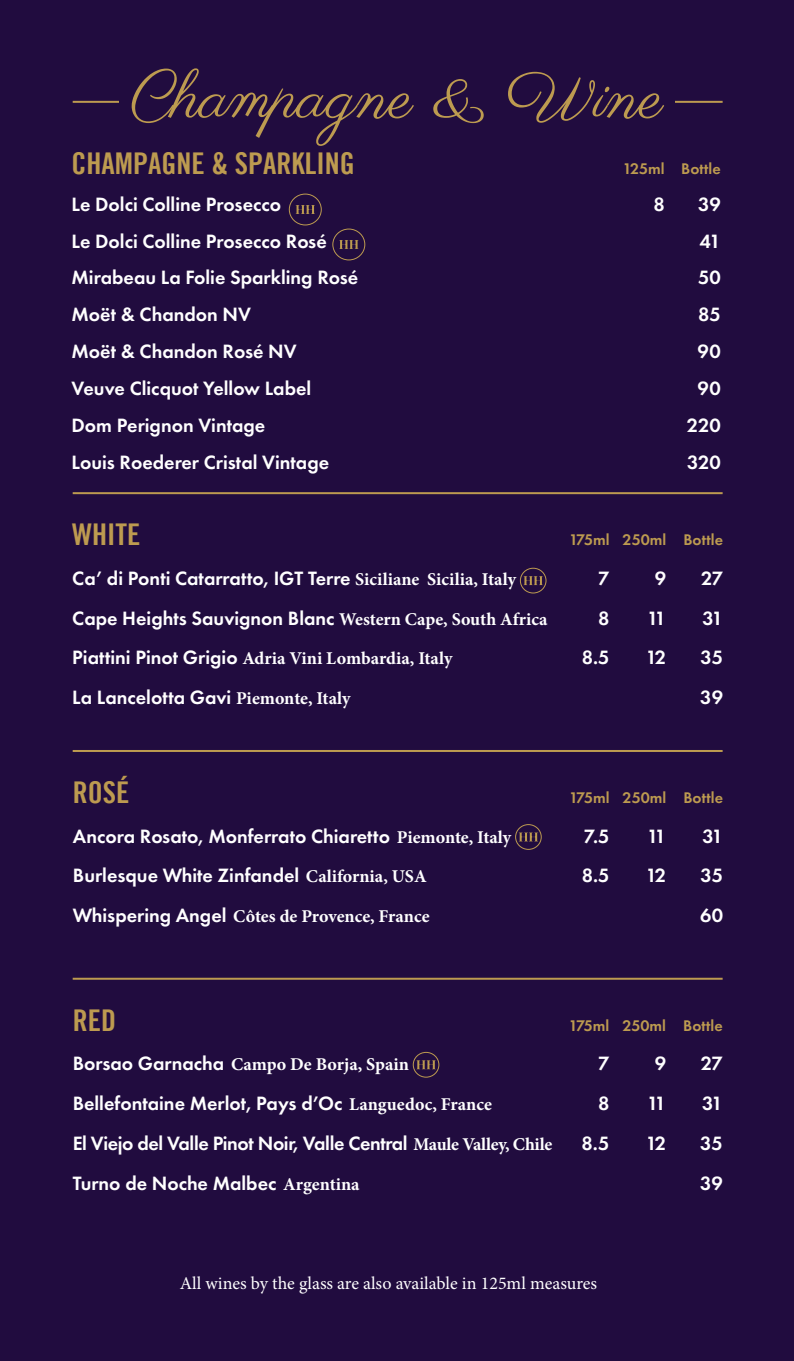
<style>
.page{position:relative;width:794px;height:1361px;background:#210c3f}
.page>*{position:absolute;margin:0;border:0;box-sizing:border-box;transform-origin:0 0}
.t1{font:65.4px "Parisienne";color:#bd9b50}
.t2{font:30px "Trade Gothic Bold Cond Twenty";color:#bd9b50}
.t3{font:600 20px "Futura PT";color:#fff}
.t4{font:600 20px "Futura PT";letter-spacing:-.02em;color:#fff}
.t5{font:700 18px "Minion Pro";color:#fff}
.t6{font:18px "Minion Pro";color:#fff}
.t7{font:600 16px "Futura PT";color:#bd9b50}
.s1{font-family:"Minion Pro";font-weight:700;font-size:18px}
.s2{font-family:"Futura PT";font-weight:600;font-size:20px}
</style>
<div class="page">
<hr style="left:73px;top:101px;width:649px;height:2px;background:#bd9b50">
<div style="left:289px;top:194px;width:33px;height:31px;border:1px solid #bd9b50;border-radius:50%"></div>
<svg style="left:295px;top:205px;width:20px;height:9px"></svg>
<div style="left:332px;top:228px;width:33px;height:32px;border:1px solid #bd9b50;border-radius:50%"></div>
<svg style="left:339px;top:240px;width:19px;height:9px"></svg>
<hr style="left:73px;top:492px;width:649px;height:2px;background:#bd9b50">
<hr style="left:73px;top:750px;width:649px;height:2px;background:#bd9b50">
<hr style="left:73px;top:977px;width:649px;height:2px;background:#bd9b50">
<div style="left:119px;top:61px;width:555px;height:67px;background:#210c3f"></div>
<div style="left:520px;top:568px;width:26px;height:25px;border:1px solid #bd9b50;border-radius:50%"></div>
<svg style="left:523px;top:576px;width:20px;height:9px"></svg>
<div style="left:413px;top:1052px;width:26px;height:25px;border:1px solid #bd9b50;border-radius:50%"></div>
<svg style="left:416px;top:1060px;width:20px;height:9px"></svg>
<div style="left:515px;top:824px;width:26px;height:26px;border:1px solid #bd9b50;border-radius:50%"></div>
<svg style="left:519px;top:832px;width:19px;height:9px"></svg>
<h1 class="t1" style="left:130px;top:57px;width:534px">Champagne &amp; Wine</h1>
<h2 class="t2" style="left:71px;top:145px;width:285px">CHAMPAGNE &amp; SPARKLING</h2>
<p class="t7" style="left:623px;top:158px;width:99px">125ml Bottle</p>
<p class="t3" style="left:71px;top:191px;width:211px">Le Dolci Colline Prosecco</p>
<p class="t3" style="left:653px;top:191px;width:13px">8</p>
<p class="t3" style="left:698px;top:191px;width:24px">39</p>
<p class="t3" style="left:71px;top:228px;width:257px">Le Dolci Colline Prosecco Rosé</p>
<p class="t3" style="left:699px;top:228px;width:23px">41</p>
<p class="t3" style="left:71px;top:265px;width:288px">Mirabeau La Folie Sparkling Rosé</p>
<p class="t3" style="left:698px;top:265px;width:24px">50</p>
<p class="t3" style="left:71px;top:302px;width:181px">Moët &amp; Chandon NV</p>
<p class="t3" style="left:698px;top:302px;width:24px">85</p>
<p class="t3" style="left:71px;top:339px;width:227px">Moët &amp; Chandon Rosé NV</p>
<p class="t3" style="left:697px;top:339px;width:25px">90</p>
<p class="t3" style="left:71px;top:376px;width:241px">Veuve Clicquot Yellow Label</p>
<p class="t3" style="left:697px;top:376px;width:25px">90</p>
<p class="t3" style="left:71px;top:413px;width:195px">Dom Perignon Vintage</p>
<p class="t3" style="left:686px;top:413px;width:36px">220</p>
<p class="t3" style="left:71px;top:449px;width:259px">Louis Roederer Cristal Vintage</p>
<p class="t3" style="left:687px;top:449px;width:35px">320</p>
<h2 class="t2" style="left:72px;top:516px;width:70px">WHITE</h2>
<p class="t7" style="left:569px;top:530px;width:155px">175ml 250ml Bottle</p>
<p class="t3" style="left:72px;top:566px;width:445px">Ca’ di Ponti Catarratto, IGT Terre <span class="s1">Siciliane Sicilia, Italy</span></p>
<p class="t3" style="left:598px;top:566px;width:13px">7</p>
<p class="t3" style="left:655px;top:566px;width:13px">9</p>
<p class="t3" style="left:701px;top:566px;width:24px">27</p>
<p class="t3" style="left:72px;top:605px;width:477px">Cape Heights Sauvignon Blanc <span class="s1">Western Cape, South Africa</span></p>
<p class="t3" style="left:598px;top:605px;width:13px">8</p>
<p class="t3" style="left:647px;top:605px;width:21px">11</p>
<p class="t3" style="left:702px;top:605px;width:22px">31</p>
<p class="t5" style="left:72px;top:646px;width:382px"><span class="s2">Piattini Pinot Grigio</span> Adria Vini Lombardia, Italy</p>
<p class="t3" style="left:582px;top:645px;width:29px">8.5</p>
<p class="t3" style="left:646px;top:645px;width:22px">12</p>
<p class="t3" style="left:700px;top:645px;width:24px">35</p>
<p class="t3" style="left:72px;top:685px;width:280px">La Lancelotta Gavi <span class="s1">Piemonte, Italy</span></p>
<p class="t3" style="left:700px;top:685px;width:24px">39</p>
<h2 class="t2" style="left:73px;top:774px;width:58px">ROSÉ</h2>
<p class="t7" style="left:569px;top:787px;width:155px">175ml 250ml Bottle</p>
<p class="t3" style="left:73px;top:823px;width:440px">Ancora Rosato, Monferrato Chiaretto <span class="s1">Piemonte, Italy</span></p>
<p class="t3" style="left:584px;top:823px;width:27px">7.5</p>
<p class="t3" style="left:647px;top:823px;width:21px">11</p>
<p class="t3" style="left:702px;top:823px;width:22px">31</p>
<p class="t3" style="left:73px;top:863px;width:355px">Burlesque White Zinfandel <span class="s1">California, USA</span></p>
<p class="t3" style="left:582px;top:863px;width:29px">8.5</p>
<p class="t3" style="left:646px;top:863px;width:22px">12</p>
<p class="t3" style="left:700px;top:863px;width:24px">35</p>
<p class="t5" style="left:73px;top:903px;width:358px"><span class="s2">Whispering Angel</span> Côtes de Provence, France</p>
<p class="t3" style="left:700px;top:903px;width:24px">60</p>
<h2 class="t2" style="left:73px;top:1002px;width:45px">RED</h2>
<p class="t7" style="left:569px;top:1015px;width:155px">175ml 250ml Bottle</p>
<p class="t5" style="left:73px;top:1052px;width:338px"><span class="s2">Borsao Garnacha</span> Campo De Borja, Spain</p>
<p class="t3" style="left:598px;top:1051px;width:13px">7</p>
<p class="t3" style="left:655px;top:1051px;width:13px">9</p>
<p class="t3" style="left:701px;top:1051px;width:24px">27</p>
<p class="t3" style="left:73px;top:1091px;width:421px">Bellefontaine Merlot, Pays d’Oc <span class="s1">Languedoc, France</span></p>
<p class="t3" style="left:598px;top:1091px;width:13px">8</p>
<p class="t3" style="left:647px;top:1091px;width:21px">11</p>
<p class="t3" style="left:702px;top:1091px;width:22px">31</p>
<p class="t4" style="left:73px;top:1130px;width:481px">El Viejo del Valle Pinot Noir, Valle Central <span class="s1">Maule Valley, Chile</span></p>
<p class="t3" style="left:581px;top:1130px;width:29px">8.5</p>
<p class="t3" style="left:645px;top:1130px;width:22px">12</p>
<p class="t3" style="left:700px;top:1130px;width:24px">35</p>
<p class="t3" style="left:73px;top:1170px;width:288px">Turno de Noche Malbec <span class="s1">Argentina</span></p>
<p class="t3" style="left:700px;top:1170px;width:24px">39</p>
<p class="t6" style="left:180px;top:1271px;width:419px">All wines by the glass are also available in 125ml measures</p>
</div>
